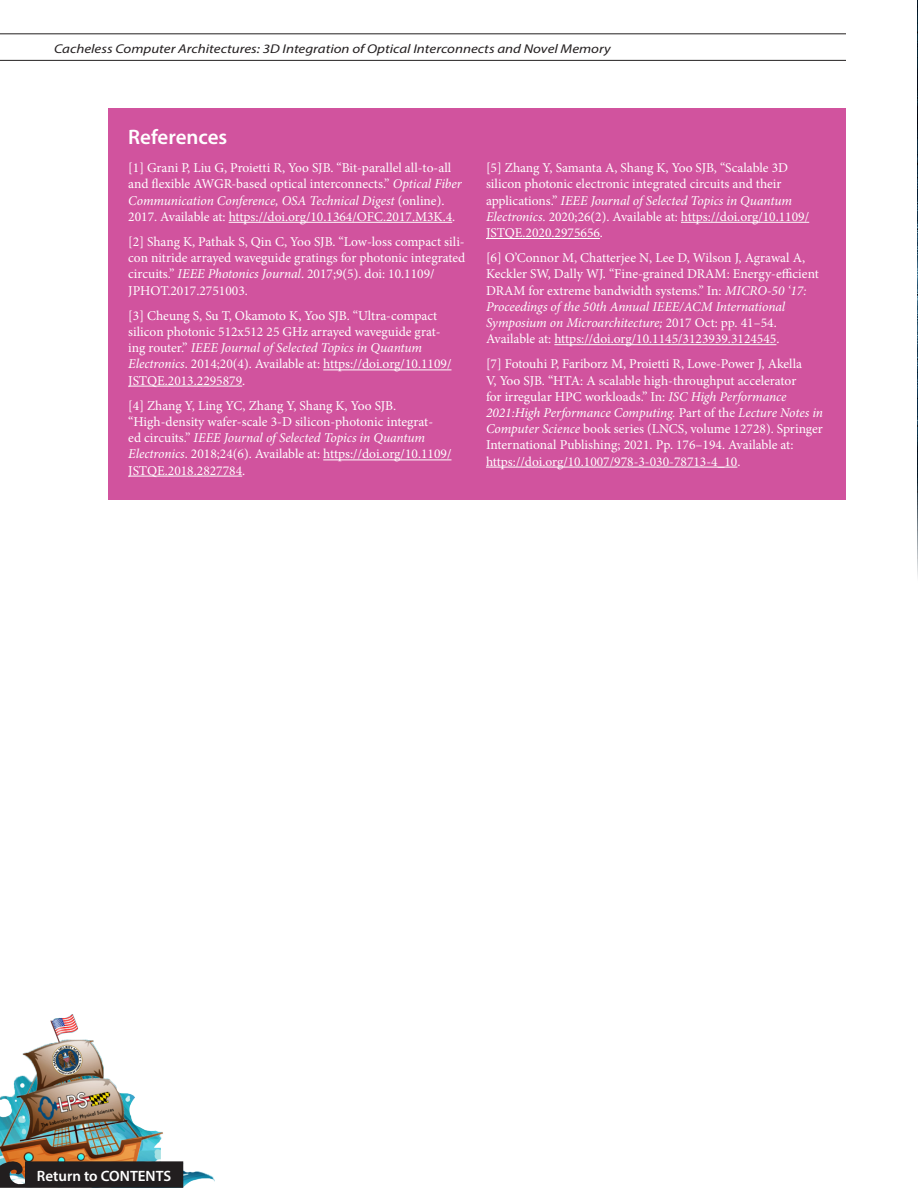
<style>
.page{position:relative;width:918px;height:1188px;background:#fff}
.page>*{position:absolute;margin:0;border:0;box-sizing:border-box;transform-origin:0 0}
.Subhead_1{font:600 21px "Myriad Pro";color:#fff}
.t1{font:600 15px "Myriad Pro";color:#fff}
.References{font:13.5px/16.2px "Minion Pro";color:#fff}
.t2{font:italic 12.75px "Myriad Pro";color:#231f20;scale:1.18 1}
.s1{font-style:italic}
</style>
<div class="page">
<hr style="left:0;top:33px;width:846px;height:1px;background:#231f20">
<hr style="left:0;top:60px;width:846px;height:1px;background:#231f20">
<div style="left:108px;top:108px;width:738px;height:392px;background:#d1539e"></div>
<hr style="left:229px;top:222px;width:223px;height:1px;background:#fff">
<hr style="left:323px;top:370px;width:128px;height:1px;background:#fff">
<hr style="left:128px;top:386px;width:114px;height:1px;background:#fff">
<hr style="left:323px;top:460px;width:128px;height:1px;background:#fff">
<hr style="left:128px;top:476px;width:114px;height:1px;background:#fff">
<hr style="left:681px;top:222px;width:128px;height:1px;background:#fff">
<hr style="left:486px;top:238px;width:114px;height:1px;background:#fff">
<hr style="left:554px;top:344px;width:222px;height:1px;background:#fff">
<hr style="left:486px;top:467px;width:251px;height:1px;background:#fff">
<img style="left:917px;top:0;width:1px;height:577px">
<img style="left:0;top:1015px;width:215px;height:173px">
<svg style="left:0;top:1160px;width:183px;height:28px;background:#312b29"></svg>
<p class="t2" style="left:54px;top:40px;width:473px">Cacheless Computer Architectures: 3D Integration of Optical Interconnects and Novel Memory</p>
<h2 class="Subhead_1" style="left:128px;top:124px;width:101px">References</h2>
<p class="References" style="left:128px;top:160px;width:335px">[1] Grani P, Liu G, Proietti R, Yoo SJB. “Bit-parallel all-to-all and flexible AWGR-based optical interconnects.” <span class="s1">Optical Fiber Communication Conference, OSA Technical Digest</span> (online).<br>2017. Available at: https://doi.org/10.1364/OFC.2017.M3K.4.</p>
<p class="References" style="left:128px;top:234px;width:339px">[2] Shang K, Pathak S, Qin C, Yoo SJB. “Low-loss compact sili&shy;con nitride arrayed waveguide gratings for photonic integrated circuits.” <span class="s1">IEEE Photonics Journal</span>. 2017;9(5). doi: 10.1109/ JPHOT.2017.2751003.</p>
<p class="References" style="left:128px;top:307px;width:325px">[3] Cheung S, Su T, Okamoto K, Yoo SJB. “Ultra-compact silicon photonic 512x512 25 GHz arrayed waveguide grat&shy;ing router.” <span class="s1">IEEE Journal of Selected Topics in Quantum Electronics</span>. 2014;20(4). Available at: https://doi.org/10.1109/ JSTQE.2013.2295879.</p>
<p class="References" style="left:128px;top:397px;width:325px">[4] Zhang Y, Ling YC, Zhang Y, Shang K, Yoo SJB. “High-density wafer-scale 3-D silicon-photonic integrat-<br>ed circuits.” <span class="s1">IEEE Journal of Selected Topics in Quantum Electronics</span>. 2018;24(6). Available at: https://doi.org/10.1109/ JSTQE.2018.2827784.</p>
<p class="References" style="left:486px;top:160px;width:325px">[5] Zhang Y, Samanta A, Shang K, Yoo SJB, “Scalable 3D silicon photonic electronic integrated circuits and their applications.” <span class="s1">IEEE Journal of Selected Topics in Quantum Electronics</span>. 2020;26(2). Available at: https://doi.org/10.1109/ JSTQE.2020.2975656.</p>
<p class="References" style="left:486px;top:250px;width:334px">[6] O’Connor M, Chatterjee N, Lee D, Wilson J, Agrawal A, Keckler SW, Dally WJ. “Fine-grained DRAM: Energy-efficient DRAM for extreme bandwidth systems.” In: <span class="s1">MICRO-50 ‘17:<br>Proceedings of the 50th Annual IEEE/ACM International Symposium on Microarchitecture;</span> 2017 Oct: pp. 41–54.<br>Available at: https://doi.org/10.1145/3123939.3124545.</p>
<p class="References" style="left:486px;top:356px;width:339px">[7] Fotouhi P, Fariborz M, Proietti R, Lowe-Power J, Akella<br>V, Yoo SJB. “HTA: A scalable high-throughput accelerator<br>for irregular HPC workloads.” In: <span class="s1">ISC High Performance 2021:High Performance Computing.</span> Part of the <span class="s1">Lecture Notes in Computer Science</span> book series (LNCS, volume 12728). Springer International Publishing; 2021. Pp. 176–194. Available at: https://doi.org/10.1007/978-3-030-78713-4_10.</p>
<p class="t1" style="left:37px;top:1166px;width:136px">Return to CONTENTS</p>
</div>
